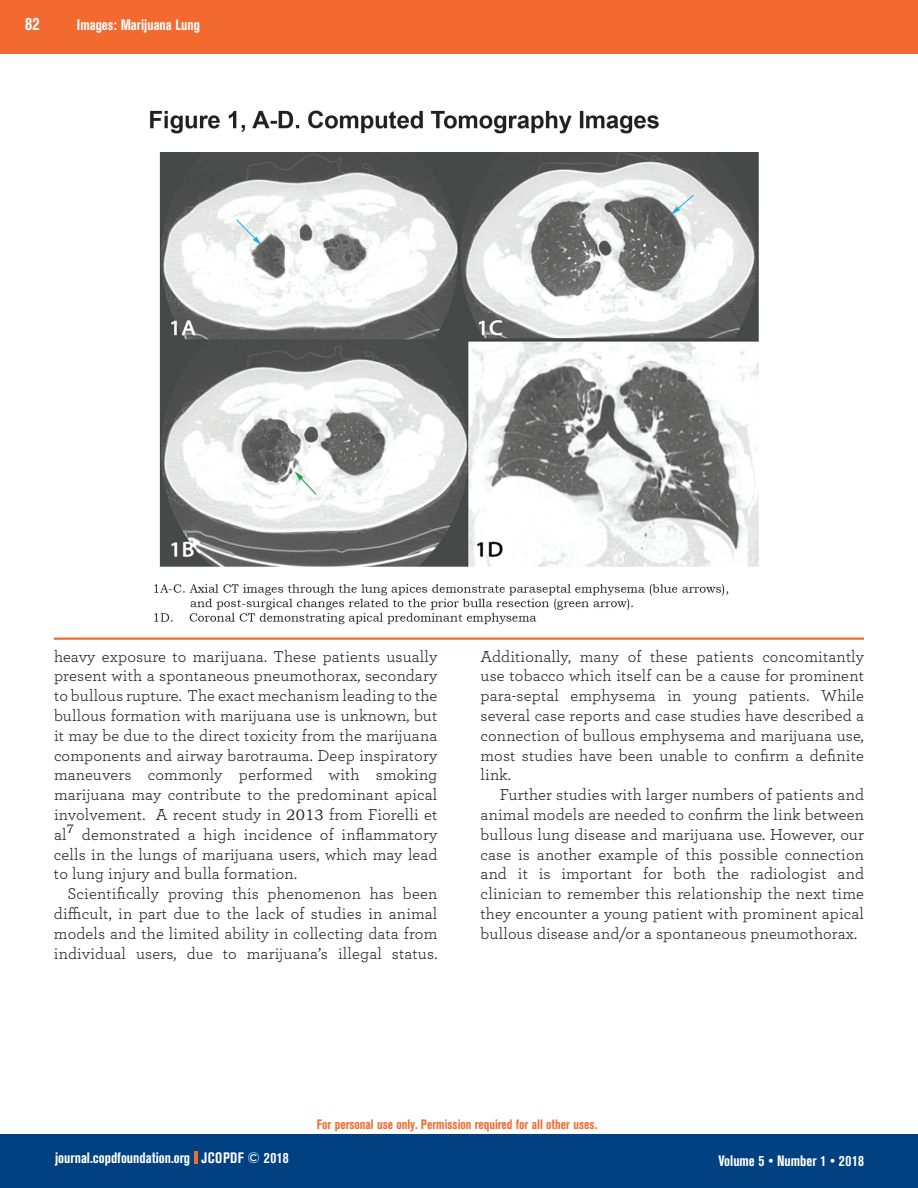
<style>
.page{position:relative;width:918px;height:1188px;background:#fff}
.page>*{position:absolute;margin:0;border:0;box-sizing:border-box;transform-origin:0 0}
.t1{font:700 condensed 18px "Akzidenz Grotesk BE";color:#fff}
.t2{font:16.5px/19.8px "Breathe";letter-spacing:.01em;color:#231f20;text-align:justify}
.t3{font:700 condensed 15px "Akzidenz Grotesk BE";color:#fff}
.t4{font:700 condensed 13.5px "Akzidenz Grotesk BE";color:#f26a30}
.s1{font-family:"Bookman Old Style";font-size:15px}
</style>
<div class="page">
<div style="left:0;top:1134px;width:918px;height:54px;background:#014081"></div>
<div style="left:0;top:0;width:918px;height:54px;background:#f26a30"></div>
<svg style="left:194px;top:1152px;width:3px;height:12px"></svg>
<img style="left:150px;top:110px;width:609px;height:515px">
<hr style="left:54px;top:638px;width:810px;height:2px;background:#f26a30">
<p class="t1" style="left:25px;top:13px;width:16px">82</p>
<p class="t3" style="left:77px;top:16px;width:125px">Images: Marijuana Lung</p>
<p class="t2" style="left:54px;top:645px;width:385px">heavy exposure to marijuana. These patients usually present with a spontaneous pneumothorax, secondary to bullous rupture. The exact mechanism leading to the bullous formation with marijuana use is unknown, but it may be due to the direct toxicity from the marijuana components and airway barotrauma. Deep inspiratory maneuvers commonly performed with smoking marijuana may contribute to the predominant apical involvement. A recent study in <span class="s1">2013</span> from Fiorelli et al<sup>7</sup> demonstrated a high incidence of inflammatory cells in the lungs of marijuana users, which may lead to lung injury and bulla formation.</p>
<p class="t2" style="left:54px;top:883px;width:385px;text-indent:13px">Scientifically proving this phenomenon has been difficult, in part due to the lack of studies in animal models and the limited ability in collecting data from individual users, due to marijuana’s illegal status.</p>
<p class="t2" style="left:481px;top:645px;width:385px">Additionally, many of these patients concomitantly use tobacco which itself can be a cause for prominent para-septal emphysema in young patients. While several case reports and case studies have described a connection of bullous emphysema and marijuana use, most studies have been unable to confirm a definite link.</p>
<p class="t2" style="left:481px;top:784px;width:385px;text-indent:19px">Further studies with larger numbers of patients and animal models are needed to confirm the link between bullous lung disease and marijuana use. However, our case is another example of this possible connection and it is important for both the radiologist and clinician to remember this relationship the next time they encounter a young patient with prominent apical bullous disease and/or a spontaneous pneumothorax.</p>
<p class="t4" style="left:317px;top:1117px;width:282px">For personal use only. Permission required for all other uses.</p>
<p class="t3" style="left:55px;top:1149px;width:235px">journal.copdfoundation.org JCOPDF © 2018</p>
<p class="t3" style="left:719px;top:1152px;width:147px">Volume 5 • Number 1 • 2018</p>
</div>
